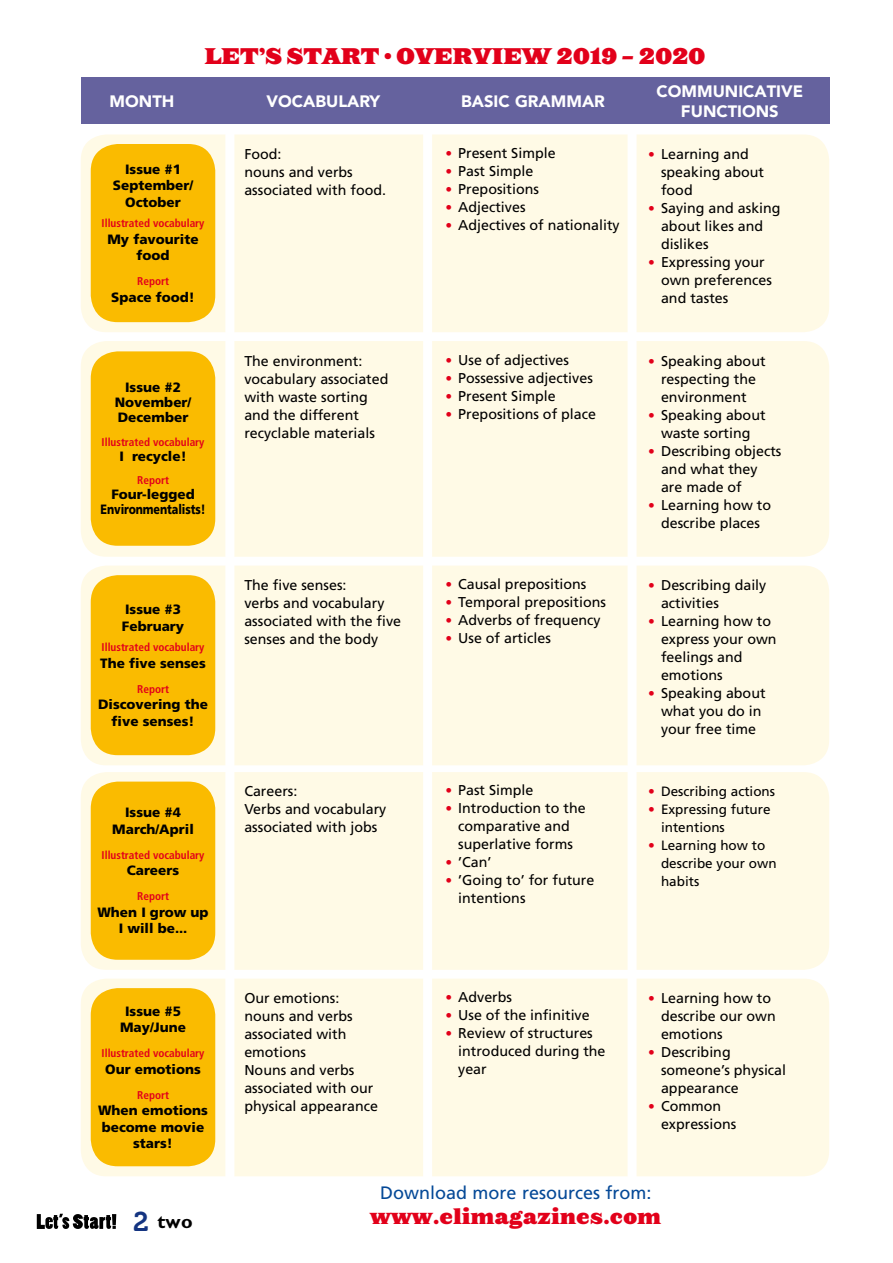
<style>
.page{position:relative;width:893px;height:1263px;background:#fff}
.page>*{position:absolute;margin:0;border:0;box-sizing:border-box;transform-origin:0 0}
.t1{font:27px "Museo 700";color:#143481}
.t2{font:21px "Saracen HTF Black";color:#e2001a}
.t3{font:21px "Saracen HTF Black";letter-spacing:.025em;color:#e2001a}
.t4{font:700 19.5px "Gill Sans";color:#000}
.t5{font:18px "Frutiger";color:#054997}
.t6{font:900 16.5px/19.5px "Avenir";color:#fff;text-align:center}
.t7{font:14.25px/18px "Frutiger";color:#000}
.t8{font:900 13.5px/16.5px "Frutiger";color:#000;text-align:center}
.t9{font:13.5px/18px "Frutiger";color:#000}
.t10{font:700 condensed 11.25px "Frutiger";color:#e2001a}
.s1{font-size:13.5px;color:#e2001a}
.s2{color:#e2001a}
</style>
<div class="page">
<div style="left:81px;top:135px;width:748px;height:197px;background:#fffae6;border-radius:26px"></div>
<div style="left:91px;top:144px;width:124px;height:178px;background:#fabb00;border-radius:27px"></div>
<div style="left:81px;top:341px;width:748px;height:216px;background:#fffae6;border-radius:26px"></div>
<div style="left:91px;top:351px;width:124px;height:195px;background:#fabb00;border-radius:27px"></div>
<div style="left:81px;top:566px;width:748px;height:199px;background:#fffae6;border-radius:26px"></div>
<div style="left:91px;top:575px;width:124px;height:180px;background:#fabb00;border-radius:27px"></div>
<div style="left:81px;top:772px;width:748px;height:198px;background:#fffae6;border-radius:26px"></div>
<div style="left:91px;top:781px;width:124px;height:179px;background:#fabb00;border-radius:27px"></div>
<div style="left:81px;top:979px;width:748px;height:197px;background:#fffae6;border-radius:26px"></div>
<div style="left:91px;top:988px;width:124px;height:178px;background:#fabb00;border-radius:27px"></div>
<div style="left:225px;top:125px;width:9px;height:1063px;background:#fff"></div>
<div style="left:628px;top:125px;width:9px;height:1062px;background:#fff"></div>
<div style="left:423px;top:125px;width:9px;height:1063px;background:#fff"></div>
<div style="left:81px;top:77px;width:748px;height:47px;background:#65629e"></div>
<svg style="left:37px;top:1214px;width:79px;height:15px"></svg>
<h2 class="t2" style="left:205px;top:42px;width:502px">LET’S START • OVERVIEW 2019 – 2020</h2>
<p class="t6" style="left:110px;top:91px;width:66px">MONTH</p>
<p class="t6" style="left:461px;top:91px;width:145px">BASIC GRAMMAR</p>
<p class="t6" style="left:656px;top:81px;width:148px">COMMUNICATIVE<br>FUNCTIONS</p>
<p class="t6" style="left:267px;top:91px;width:115px">VOCABULARY</p>
<p class="t8" style="left:113px;top:161px;width:82px">Issue #1<br>September/<br>October</p>
<p class="t10" style="left:102px;top:217px;width:104px">Illustrated vocabulary</p>
<p class="t8" style="left:107px;top:231px;width:93px">My favourite food</p>
<p class="t10" style="left:137px;top:275px;width:33px">Report</p>
<p class="t8" style="left:111px;top:289px;width:85px">Space food!</p>
<p class="t8" style="left:115px;top:380px;width:78px;line-height:15px">Issue #2<br>November/<br>December</p>
<p class="t10" style="left:102px;top:435px;width:104px">Illustrated vocabulary</p>
<p class="t8" style="left:119px;top:448px;width:69px">I recycle!</p>
<p class="t10" style="left:137px;top:474px;width:33px">Report</p>
<p class="t8" style="left:101px;top:487px;width:106px;line-height:15px">Four-legged<br>Environmentalists!</p>
<p class="t8" style="left:122px;top:601px;width:64px;text-align:left">Issue #3<br>February</p>
<p class="t10" style="left:102px;top:640px;width:104px">Illustrated vocabulary</p>
<p class="t8" style="left:100px;top:654px;width:107px">The five senses</p>
<p class="t10" style="left:137px;top:682px;width:33px">Report</p>
<p class="t8" style="left:98px;top:696px;width:111px">Discovering the five senses!</p>
<p class="t8" style="left:112px;top:804px;width:83px">Issue #4<br>March/April</p>
<p class="t10" style="left:102px;top:848px;width:104px">Illustrated vocabulary</p>
<p class="t8" style="left:127px;top:862px;width:54px">Careers</p>
<p class="t10" style="left:137px;top:890px;width:33px">Report</p>
<p class="t8" style="left:97px;top:904px;width:113px">When I grow up<br>I will be...</p>
<p class="t8" style="left:120px;top:1002px;width:68px">Issue #5<br>May/June</p>
<p class="t10" style="left:102px;top:1046px;width:104px">Illustrated vocabulary</p>
<p class="t8" style="left:105px;top:1060px;width:97px">Our emotions</p>
<p class="t10" style="left:137px;top:1088px;width:33px">Report</p>
<p class="t8" style="left:98px;top:1102px;width:111px">When emotions become movie stars!</p>
<p class="t7" style="left:244px;top:144px;width:143px">Food:<br>nouns and verbs associated with food.</p>
<p class="t7" style="left:445px;top:144px;width:112px"><span class="s1">•</span> Present Simple</p>
<p class="t7" style="left:445px;top:162px;width:89px"><span class="s1">•</span> Past Simple</p>
<p class="t7" style="left:445px;top:180px;width:95px"><span class="s1">•</span> Prepositions</p>
<p class="t7" style="left:445px;top:198px;width:82px"><span class="s1">•</span> Adjectives</p>
<p class="t7" style="left:445px;top:216px;width:176px"><span class="s1">•</span> Adjectives of nationality</p>
<p class="t7" style="left:244px;top:351px;width:146px">The environment: vocabulary associated with waste sorting and the different recyclable materials</p>
<p class="t7" style="left:445px;top:351px;width:125px"><span class="s1">•</span> Use of adjectives</p>
<p class="t7" style="left:445px;top:369px;width:149px"><span class="s1">•</span> Possessive adjectives</p>
<p class="t7" style="left:445px;top:387px;width:112px"><span class="s1">•</span> Present Simple</p>
<p class="t7" style="left:445px;top:405px;width:152px"><span class="s1">•</span> Prepositions of place</p>
<p class="t7" style="left:244px;top:575px;width:158px">The five senses:<br>verbs and vocabulary associated with the five senses and the body</p>
<p class="t7" style="left:445px;top:575px;width:143px"><span class="s1">•</span> Causal prepositions</p>
<p class="t7" style="left:445px;top:593px;width:162px"><span class="s1">•</span> Temporal prepositions</p>
<p class="t7" style="left:445px;top:611px;width:157px"><span class="s1">•</span> Adverbs of frequency</p>
<p class="t7" style="left:445px;top:629px;width:107px"><span class="s1">•</span> Use of articles</p>
<p class="t7" style="left:244px;top:782px;width:144px">Careers:<br>Verbs and vocabulary associated with jobs</p>
<p class="t7" style="left:445px;top:781px;width:89px"><span class="s1">•</span> Past Simple</p>
<p class="t7" style="left:445px;top:799px;width:142px;text-align:center"><span class="s1">•</span> Introduction to the comparative and superlative forms</p>
<p class="t7" style="left:445px;top:853px;width:48px"><span class="s1">•</span> ’Can’</p>
<p class="t7" style="left:458px;top:871px;width:138px;text-indent:-13px"><span class="s1">•</span> ’Going to’ for future intentions</p>
<p class="t7" style="left:661px;top:144px;width:104px;text-indent:-13px"><span class="s1">•</span> Learning and speaking about food</p>
<p class="t7" style="left:661px;top:198px;width:121px;text-indent:-13px"><span class="s1">•</span> Saying and asking about likes and dislikes</p>
<p class="t7" style="left:661px;top:252px;width:112px;text-indent:-13px"><span class="s1">•</span> Expressing your own preferences and tastes</p>
<p class="t7" style="left:648px;top:351px;width:119px;text-align:center"><span class="s1">•</span> Speaking about respecting the environment</p>
<p class="t7" style="left:648px;top:405px;width:119px;text-align:center"><span class="s1">•</span> Speaking about waste sorting</p>
<p class="t7" style="left:661px;top:441px;width:122px;text-indent:-13px"><span class="s1">•</span> Describing objects and what they are made of</p>
<p class="t7" style="left:648px;top:495px;width:124px;text-align:center"><span class="s1">•</span> Learning how to describe places</p>
<p class="t7" style="left:661px;top:575px;width:107px;text-indent:-13px"><span class="s1">•</span> Describing daily activities</p>
<p class="t7" style="left:661px;top:611px;width:117px;text-indent:-13px"><span class="s1">•</span> Learning how to express your own feelings and emotions</p>
<p class="t7" style="left:661px;top:683px;width:106px;text-indent:-13px"><span class="s1">•</span> Speaking about what you do in your free time</p>
<p class="t9" style="left:648px;top:782px;width:128px"><span class="s2">•</span> Describing actions</p>
<p class="t9" style="left:661px;top:800px;width:111px;text-indent:-13px"><span class="s2">•</span> Expressing future intentions</p>
<p class="t9" style="left:661px;top:836px;width:117px;text-indent:-13px"><span class="s2">•</span> Learning how to describe your own habits</p>
<p class="t7" style="left:244px;top:988px;width:135px">Our emotions: nouns and verbs associated with emotions<br>Nouns and verbs associated with our physical appearance</p>
<p class="t7" style="left:445px;top:988px;width:68px"><span class="s1">•</span> Adverbs</p>
<p class="t7" style="left:445px;top:1006px;width:146px"><span class="s1">•</span> Use of the infinitive</p>
<p class="t7" style="left:458px;top:1024px;width:149px;text-indent:-13px"><span class="s1">•</span> Review of structures introduced during the year</p>
<p class="t7" style="left:661px;top:988px;width:116px;text-indent:-13px"><span class="s1">•</span> Learning how to describe our own emotions</p>
<p class="t7" style="left:661px;top:1042px;width:127px;text-indent:-13px"><span class="s1">•</span> Describing someone’s physical appearance</p>
<p class="t7" style="left:661px;top:1096px;width:77px;text-indent:-13px"><span class="s1">•</span> Common expressions</p>
<p class="t5" style="left:380px;top:1182px;width:273px">Download more resources from:</p>
<h1 class="t1" style="left:133px;top:1206px;width:17px">2</h1>
<h3 class="t4" style="left:157px;top:1210px;width:37px">two</h3>
<h2 class="t3" style="left:371px;top:1202px;width:292px">www.elimagazines.com</h2>
</div>
